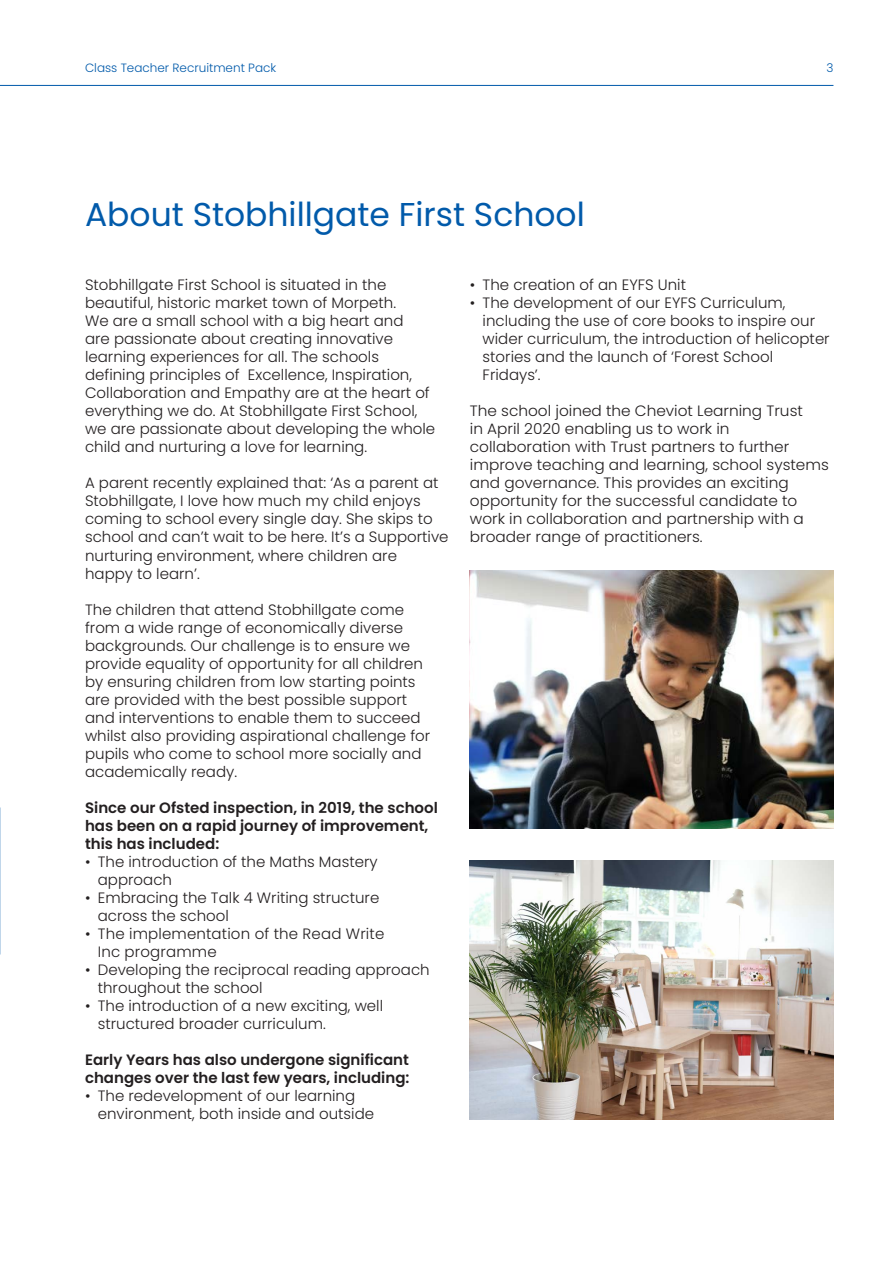
<style>
.page{position:relative;width:893px;height:1263px;background:#fff}
.page>*{position:absolute;margin:0;border:0;box-sizing:border-box;transform-origin:0 0}
.t1{font:33px "Poppins";color:#015aaa}
.t2{font:300 15px/18px "Poppins";color:#231f20}
.t3{font:600 15px/18px "Poppins";color:#231f20}
.t4{font:300 12px "Poppins";color:#015aaa}
</style>
<div class="page">
<img style="left:470px;top:861px;width:363px;height:258px">
<img style="left:470px;top:570px;width:363px;height:259px">
<hr style="left:0;top:85px;width:833px;height:1px;background:#015aaa">
<p class="t4" style="left:85px;top:61px;width:193px">Class Teacher Recruitment Pack</p>
<p class="t4" style="left:826px;top:61px;width:9px">3</p>
<p class="t1" style="left:85px;top:195px;width:501px">About Stobhillgate First School</p>
<p class="t2" style="left:85px;top:276px;width:352px">Stobhillgate First School is situated in the beautiful, historic market town of Morpeth.<br>We are a small school with a big heart and<br>are passionate about creating innovative learning experiences for all. The schools defining principles of Excellence, Inspiration, Collaboration and Empathy are at the heart of everything we do. At Stobhillgate First School, we are passionate about developing the whole child and nurturing a love for learning.</p>
<p class="t2" style="left:85px;top:474px;width:365px">A parent recently explained that: ‘As a parent at Stobhillgate, I love how much my child enjoys coming to school every single day. She skips to school and can’t wait to be here. It’s a Supportive nurturing environment, where children are happy to learn’.</p>
<p class="t2" style="left:85px;top:600px;width:347px">The children that attend Stobhillgate come from a wide range of economically diverse backgrounds. Our challenge is to ensure we provide equality of opportunity for all children by ensuring children from low starting points are provided with the best possible support and interventions to enable them to succeed whilst also providing aspirational challenge for pupils who come to school more socially and academically ready.</p>
<p class="t3" style="left:85px;top:798px;width:354px">Since our Ofsted inspection, in 2019, the school has been on a rapid journey of improvement, this has included:</p>
<p class="t2" style="left:98px;top:852px;width:281px;text-indent:-13px">• The introduction of the Maths Mastery approach</p>
<p class="t2" style="left:98px;top:888px;width:283px;text-indent:-13px">• Embracing the Talk 4 Writing structure across the school</p>
<p class="t2" style="left:98px;top:924px;width:288px;text-indent:-13px">• The implementation of the Read Write<br>Inc programme</p>
<p class="t2" style="left:98px;top:960px;width:333px;text-indent:-13px">• Developing the reciprocal reading approach throughout the school</p>
<p class="t2" style="left:98px;top:996px;width:287px;text-indent:-13px">• The introduction of a new exciting, well structured broader curriculum.</p>
<p class="t3" style="left:85px;top:1050px;width:326px">Early Years has also undergone significant changes over the last few years, including:</p>
<p class="t2" style="left:98px;top:1086px;width:278px;text-indent:-13px">• The redevelopment of our learning environment, both inside and outside</p>
<p class="t2" style="left:470px;top:276px;width:218px">• The creation of an EYFS Unit</p>
<p class="t2" style="left:483px;top:294px;width:349px;text-indent:-13px">• The development of our EYFS Curriculum, including the use of core books to inspire our wider curriculum, the introduction of helicopter stories and the launch of ‘Forest School Fridays’.</p>
<p class="t2" style="left:470px;top:402px;width:360px">The school joined the Cheviot Learning Trust<br>in April 2020 enabling us to work in collaboration with Trust partners to further improve teaching and learning, school systems and governance. This provides an exciting opportunity for the successful candidate to work in collaboration and partnership with a broader range of practitioners.</p>
</div>
